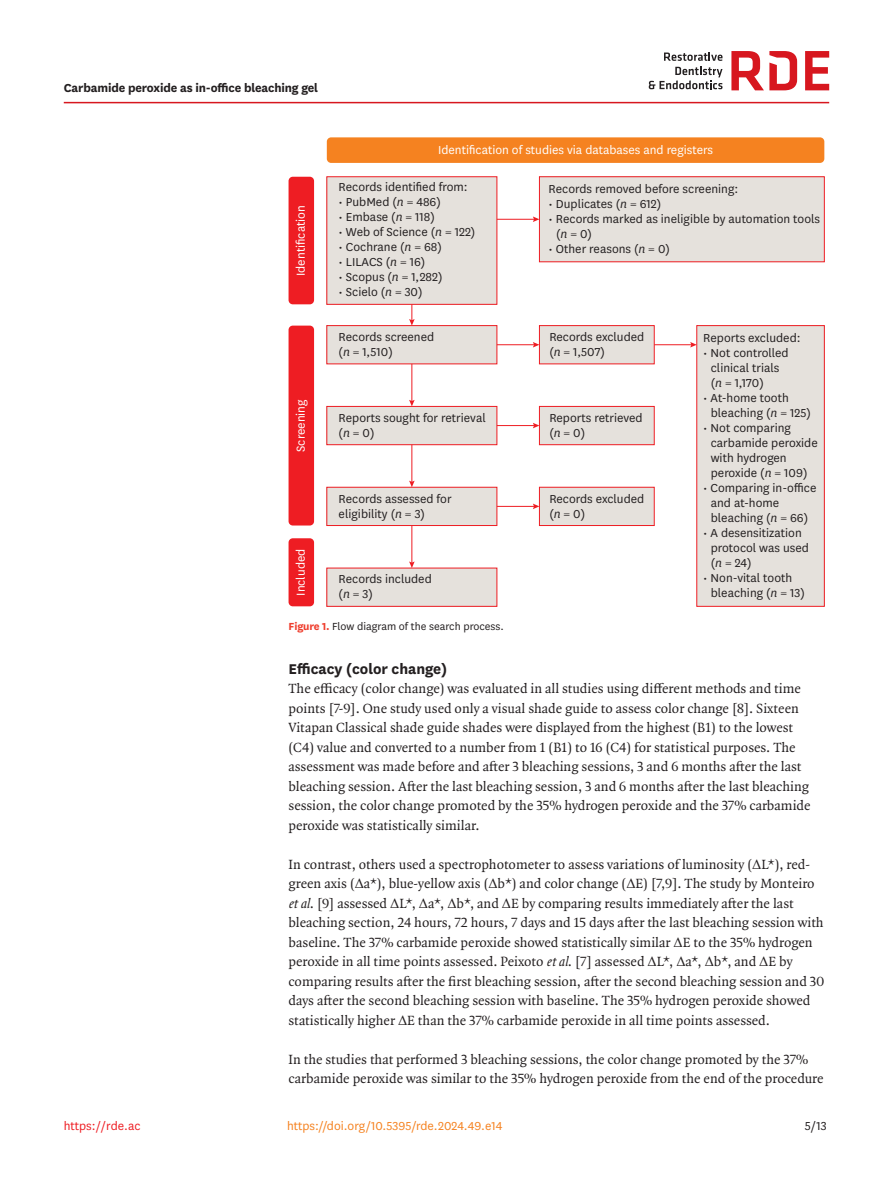
<style>
.page{position:relative;width:893px;height:1191px;background:#fff}
.page>*{position:absolute;margin:0;border:0;box-sizing:border-box;transform-origin:0 0}
.body_title2{font:700 16.5px "National";color:#231f20}
.body_p{font:14.25px/19.5px "Quadraat OT";color:#231f20}
.body_p_first{font:14.25px/19.5px "Quadraat OT";color:#231f20}
.t1{font:13.5px/15px "National";color:#231f20}
.t2{font:13.5px "National";color:#fff}
.t3{font:700 13.5px "National";letter-spacing:-.01em;color:#231f20}
.t4{font:13.5px "National";color:#f58220}
.t5{font:13.5px "National";color:#ee1d23}
.t6{font:12px "National";color:#231f20}
.s1{font-style:italic}
.s2{font-weight:700;color:#ef3e2e}
.s3{font-family:"Times New Roman"}
</style>
<div class="page">
<hr style="left:64px;top:102px;width:765px;height:1px;background:#d7171f">
<svg style="left:649px;top:52px;width:73px;height:37px"></svg>
<svg style="left:805px;top:51px;width:24px;height:39px"></svg>
<svg style="left:731px;top:51px;width:66px;height:39px"></svg>
<div style="left:327px;top:177px;width:170px;height:127px;background:#e5e1dc"></div>
<div style="left:326px;top:176px;width:171px;height:129px;border:1px solid #ee1d23"></div>
<div style="left:327px;top:325px;width:170px;height:39px;background:#e5e1dc"></div>
<div style="left:326px;top:325px;width:171px;height:39px;border:1px solid #ee1d23"></div>
<div style="left:539px;top:325px;width:115px;height:39px;background:#e5e1dc"></div>
<div style="left:539px;top:325px;width:116px;height:39px;border:1px solid #ee1d23"></div>
<div style="left:539px;top:487px;width:115px;height:38px;background:#e5e1dc"></div>
<div style="left:539px;top:487px;width:116px;height:39px;border:1px solid #ee1d23"></div>
<div style="left:327px;top:406px;width:170px;height:39px;background:#e5e1dc"></div>
<div style="left:326px;top:406px;width:171px;height:39px;border:1px solid #ee1d23"></div>
<div style="left:327px;top:487px;width:170px;height:38px;background:#e5e1dc"></div>
<div style="left:326px;top:487px;width:171px;height:39px;border:1px solid #ee1d23"></div>
<div style="left:327px;top:568px;width:170px;height:38px;background:#e5e1dc"></div>
<div style="left:326px;top:567px;width:171px;height:40px;border:1px solid #ee1d23"></div>
<div style="left:539px;top:406px;width:115px;height:39px;background:#e5e1dc"></div>
<div style="left:539px;top:406px;width:116px;height:39px;border:1px solid #ee1d23"></div>
<div style="left:697px;top:325px;width:127px;height:281px;background:#e5e1dc"></div>
<div style="left:696px;top:325px;width:129px;height:282px;border:1px solid #ee1d23"></div>
<div style="left:539px;top:177px;width:285px;height:85px;background:#e5e1dc"></div>
<div style="left:539px;top:176px;width:286px;height:86px;border:1px solid #ee1d23"></div>
<svg style="left:409px;top:304px;width:6px;height:21px"></svg>
<hr style="left:411px;top:525px;width:1px;height:38px;background:#ee1d23">
<svg style="left:409px;top:561px;width:6px;height:7px"></svg>
<hr style="left:411px;top:445px;width:1px;height:38px;background:#ee1d23">
<svg style="left:409px;top:480px;width:6px;height:7px"></svg>
<hr style="left:411px;top:364px;width:1px;height:38px;background:#ee1d23">
<svg style="left:409px;top:400px;width:6px;height:6px"></svg>
<hr style="left:497px;top:219px;width:38px;height:1px;background:#ee1d23">
<svg style="left:533px;top:216px;width:6px;height:6px"></svg>
<hr style="left:497px;top:344px;width:38px;height:1px;background:#ee1d23">
<svg style="left:533px;top:342px;width:6px;height:5px"></svg>
<hr style="left:497px;top:425px;width:38px;height:1px;background:#ee1d23">
<svg style="left:533px;top:423px;width:6px;height:5px"></svg>
<hr style="left:497px;top:506px;width:38px;height:1px;background:#ee1d23">
<svg style="left:533px;top:503px;width:6px;height:6px"></svg>
<hr style="left:654px;top:344px;width:38px;height:1px;background:#ee1d23">
<svg style="left:690px;top:342px;width:7px;height:5px"></svg>
<div style="left:327px;top:137px;width:497px;height:26px;background:#f58220;border-radius:4px"></div>
<div style="left:289px;top:177px;width:25px;height:127px;background:#ee1d23;border-radius:4px"></div>
<div style="left:289px;top:325px;width:25px;height:200px;background:#ee1d23;border-radius:4px"></div>
<div style="left:289px;top:538px;width:25px;height:68px;background:#ee1d23;border-radius:4px"></div>
<p class="t3" style="left:64px;top:78px;width:256px">Carbamide peroxide as in-office bleaching gel</p>
<p class="t2" style="left:438px;top:141px;width:276px">Identification of studies via databases and registers</p>
<p class="t1" style="left:339px;top:179px;width:131px">Records identified from:</p>
<p class="t1" style="left:339px;top:194px;width:104px">• PubMed (<span class="s1">n</span> = 486)</p>
<p class="t1" style="left:339px;top:209px;width:98px">• Embase (<span class="s1">n</span> = 118)</p>
<p class="t1" style="left:339px;top:224px;width:138px">• Web of Science (<span class="s1">n</span> = 122)</p>
<p class="t1" style="left:339px;top:239px;width:105px">• Cochrane (<span class="s1">n</span> = 68)</p>
<p class="t1" style="left:339px;top:254px;width:88px">• LILACS (<span class="s1">n</span> = 16)</p>
<p class="t1" style="left:339px;top:269px;width:105px">• Scopus (<span class="s1">n</span> = 1,282)</p>
<p class="t1" style="left:339px;top:284px;width:85px">• Scielo (<span class="s1">n</span> = 30)</p>
<p class="t1" style="left:339px;top:329px;width:97px">Records screened (<span class="s1">n</span> = 1,510)</p>
<p class="t1" style="left:549px;top:329px;width:96px">Records excluded (<span class="s1">n</span> = 1,507)</p>
<p class="t1" style="left:549px;top:181px;width:191px">Records removed before screening:</p>
<p class="t1" style="left:549px;top:196px;width:114px">• Duplicates (<span class="s1">n</span> = 612)</p>
<p class="t1" style="left:556px;top:211px;width:265px;text-indent:-8px">• Records marked as ineligible by automation tools (<span class="s1">n</span> = 0)</p>
<p class="t1" style="left:549px;top:241px;width:123px">• Other reasons (<span class="s1">n</span> = 0)</p>
<p class="t2" style="left:292px;top:276px;width:72px;rotate:-90deg">Identification</p>
<p class="t1" style="left:703px;top:330px;width:99px">Reports excluded:</p>
<p class="t1" style="left:711px;top:345px;width:79px;text-indent:-8px">• Not controlled clinical trials (<span class="s1">n</span> = 1,170)</p>
<p class="t1" style="left:711px;top:390px;width:102px;text-indent:-8px">• At-home tooth bleaching (<span class="s1">n</span> = 125)</p>
<p class="t1" style="left:711px;top:420px;width:109px;text-indent:-8px">• Not comparing carbamide peroxide with hydrogen peroxide (<span class="s1">n</span> = 109)</p>
<p class="t1" style="left:711px;top:480px;width:107px;text-indent:-8px">• Comparing in-office and at-home bleaching (<span class="s1">n</span> = 66)</p>
<p class="t1" style="left:711px;top:525px;width:100px;text-indent:-8px">• A desensitization protocol was used (<span class="s1">n</span> = 24)</p>
<p class="t1" style="left:711px;top:570px;width:95px;text-indent:-8px">• Non-vital tooth bleaching (<span class="s1">n</span> = 13)</p>
<p class="t2" style="left:292px;top:452px;width:54px;rotate:-90deg">Screening</p>
<p class="t1" style="left:339px;top:409px;width:149px">Reports sought for retrieval (<span class="s1">n</span> = 0)</p>
<p class="t1" style="left:549px;top:409px;width:95px">Reports retrieved (<span class="s1">n</span> = 0)</p>
<p class="t1" style="left:339px;top:490px;width:115px">Records assessed for eligibility (<span class="s1">n</span> = 3)</p>
<p class="t1" style="left:549px;top:490px;width:96px">Records excluded (<span class="s1">n</span> = 0)</p>
<p class="t2" style="left:292px;top:596px;width:48px;rotate:-90deg">Included</p>
<p class="t6" style="left:289px;top:618px;width:217px"><span class="s2">Figure 1.</span> Flow diagram of the search process.</p>
<p class="t1" style="left:339px;top:571px;width:95px">Records included (<span class="s1">n</span> = 3)</p>
<p class="body_title2" style="left:289px;top:657px;width:160px">Efficacy (color change)</p>
<p class="body_p_first" style="left:289px;top:679px;width:524px">The efficacy (color change) was evaluated in all studies using different methods and time points [7-9]. One study used only a visual shade guide to assess color change [8]. Sixteen Vitapan Classical shade guide shades were displayed from the highest (B1) to the lowest (C4) value and converted to a number from 1 (B1) to 16 (C4) for statistical purposes. The assessment was made before and after 3 bleaching sessions, 3 and 6 months after the last bleaching session. After the last bleaching session, 3 and 6 months after the last bleaching session, the color change promoted by the 35% hydrogen peroxide and the 37% carbamide peroxide was statistically similar.</p>
<p class="body_p" style="left:289px;top:854px;width:537px">In contrast, others used a spectrophotometer to assess variations of luminosity (<span class="s3">Δ</span>L*), red&shy;green axis (<span class="s3">Δ</span>a*), blue-yellow axis (<span class="s3">Δ</span>b*) and color change (<span class="s3">Δ</span>E) [7,9]. The study by Monteiro <span class="s1">etal</span>. [9] assessed <span class="s3">Δ</span>L*, <span class="s3">Δ</span>a*, <span class="s3">Δ</span>b*, and <span class="s3">Δ</span>E by comparing results immediately after the last bleaching section, 24 hours, 72 hours, 7 days and 15 days after the last bleaching session with baseline. The 37% carbamide peroxide showed statistically similar <span class="s3">Δ</span>E to the 35% hydrogen peroxide in all time points assessed. Peixoto <span class="s1">etal</span>. [7] assessed <span class="s3">Δ</span>L*, <span class="s3">Δ</span>a*, <span class="s3">Δ</span>b*, and <span class="s3">Δ</span>E by comparing results after the first bleaching session, after the second bleaching session and 30 days after the second bleaching session with baseline. The 35% hydrogen peroxide showed statistically higher <span class="s3">Δ</span>E than the 37% carbamide peroxide in all time points assessed.</p>
<p class="body_p" style="left:289px;top:1049px;width:537px">In the studies that performed 3 bleaching sessions, the color change promoted by the 37% carbamide peroxide was similar to the 35% hydrogen peroxide from the end of the procedure</p>
<p class="t1" style="left:805px;top:1117px;width:23px">5/13</p>
<p class="t5" style="left:64px;top:1116px;width:78px">https://rde.ac</p>
<p class="t4" style="left:287px;top:1116px;width:217px">https://doi.org/10.5395/rde.2024.49.e14</p>
</div>
